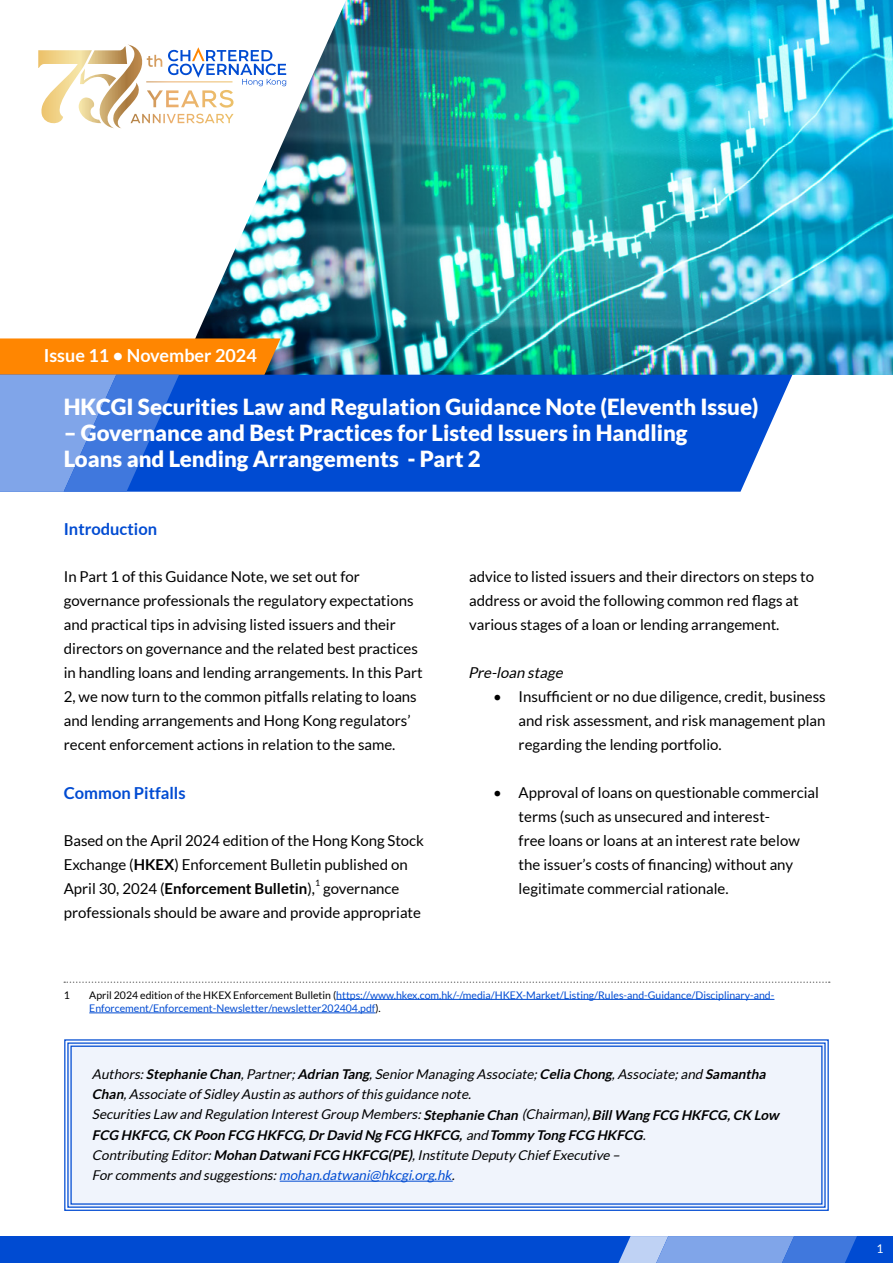
<style>
.page{position:relative;width:893px;height:1263px;background:#fff}
.page>*{position:absolute;margin:0;border:0;box-sizing:border-box;transform-origin:0 0}
.t1{font:900 22.2px/26.1px "Lato";color:#fff}
.t2{font:700 18px "Lato";color:#fff}
.t3{font:700 16.5px "Lato";color:#004bd2}
.t4{font:15px/24px "Lato";color:#000}
.t5{font:italic 15px "Lato";color:#000}
.t6{font:italic 13.5px/20.2px "Lato";color:#000}
.t7{font:12px "Lato";color:#fff}
.t8{font:10.5px/13.5px "Lato";color:#004bd2}
.t9{font:10.5px "Lato";color:#000}
.t10{font:8.7px "Lato";color:#000}
.s1{font-weight:700}
.s2{color:#000}
.s3{color:#004bd2}
</style>
<div class="page">
<img style="left:346px;top:0;width:547px;height:375px">
<img style="left:113px;top:1px;width:233px;height:374px">
<div style="left:281px;top:375px;width:511px;height:117px;background:#004bd2"></div>
<svg style="left:0;top:338px;width:281px;height:154px;background:#6576a9"></svg>
<svg style="left:38px;top:44px;width:248px;height:84px"></svg>
<div style="left:0;top:1236px;width:893px;height:27px;background:#004bd2"></div>
<svg style="left:618px;top:1236px;width:239px;height:27px;background:#719be6"></svg>
<div style="left:64px;top:1039px;width:765px;height:172px;background:#f0f4fc"></div>
<div style="left:67px;top:1042px;width:759px;height:166px;border:1px solid #004bd2"></div>
<div style="left:70px;top:1045px;width:752px;height:160px;border:1px solid #004bd2"></div>
<hr style="left:336px;top:999px;width:438px;height:1px;background:#004bd2">
<hr style="left:89px;top:1012px;width:286px;height:1px;background:#004bd2">
<svg style="left:64px;top:981px;width:766px;height:2px"></svg>
<p class="t2" style="left:44px;top:345px;width:215px">Issue 11 • November 2024</p>
<h1 class="t1" style="left:64px;top:393px;width:696px">HKCGI Securities Law and Regulation Guidance Note (Eleventh Issue)</h1>
<h1 class="t1" style="left:64px;top:419px;width:625px">– Governance and Best Practices for Listed Issuers in Handling<br>Loans and Lending Arrangements - Part 2</h1>
<p class="t3" style="left:64px;top:519px;width:95px">Introduction</p>
<p class="t4" style="left:64px;top:564px;width:360px">In Part 1 of this Guidance Note, we set out for governance professionals the regulatory expectations and practical tips in advising listed issuers and their directors on governance and the related best practices in handling loans and lending arrangements. In this Part 2, we now turn to the common pitfalls relating to loans and lending arrangements and Hong Kong regulators’ recent enforcement actions in relation to the same.</p>
<p class="t3" style="left:64px;top:783px;width:123px">Common Pitfalls</p>
<p class="t4" style="left:64px;top:828px;width:362px">Based on the April 2024 edition of the Hong Kong Stock<br>Exchange (<span class="s1">HKEX</span>) Enforcement Bulletin published on<br>April 30, 2024 (<span class="s1">Enforcement Bulletin</span>),</p>
<p class="t10" style="left:315px;top:878px;width:7px">1</p>
<p class="t4" style="left:64px;top:876px;width:359px;text-indent:259px">governance professionals should be aware and provide appropriate</p>
<p class="t4" style="left:469px;top:564px;width:347px">advice to listed issuers and their directors on steps to address or avoid the following common red flags at various stages of a loan or lending arrangement.</p>
<p class="t5" style="left:468px;top:664px;width:100px">Pre-loan stage</p>
<p class="t4" style="left:519px;top:684px;width:309px;text-align:justify;text-indent:-26px">• Insufficient or no due diligence, credit, business and risk assessment, and risk management plan regarding the lending portfolio.</p>
<p class="t4" style="left:519px;top:780px;width:302px;text-indent:-26px">• Approval of loans on questionable commercial terms (such as unsecured and interest-<br>free loans or loans at an interest rate below the issuer’s costs of financing) without any legitimate commercial rationale.</p>
<p class="t9" style="left:64px;top:989px;width:8px">1</p>
<p class="t8" style="left:89px;top:988px;width:687px"><span class="s2">April 2024 edition of the HKEX Enforcement Bulletin (</span>https://www.hkex.com.hk/-/media/HKEX-Market/Listing/Rules-and-Guidance/Disciplinary-and-<br>Enforcement/Enforcement-Newsletter/newsletter202404.pdf<span class="s2">).</span></p>
<p class="t6" style="left:92px;top:1064px;width:692px">Authors:<span class="s1">Stephanie Chan</span>,Partner;<span class="s1">Adrian Tang</span>,SeniorManaging Associate;<span class="s1">Celia Chong</span>,Associate;and <span class="s1">Samantha Chan</span>,Associate ofSidley Austin asauthorsofthisguidance note.<br>SecuritiesLaw and Regulation InterestGroup Members:<span class="s1">Stephanie Chan</span> (Chairman),<span class="s1">BillWang FCG HKFCG,CK Low FCG HKFCG,CK Poon FCG HKFCG,DrDavid Ng FCG HKFCG,</span> and <span class="s1">Tommy Tong FCG HKFCG</span>.<br>Contributing Editor:<span class="s1">Mohan DatwaniFCG HKFCG(PE)</span>,Institute Deputy ChiefExecutive –<br>Forcommentsand suggestions:<span class="s3">mohan.datwani@hkcgi.org.hk</span>.</p>
<p class="t7" style="left:876px;top:1241px;width:8px">1</p>
</div>
